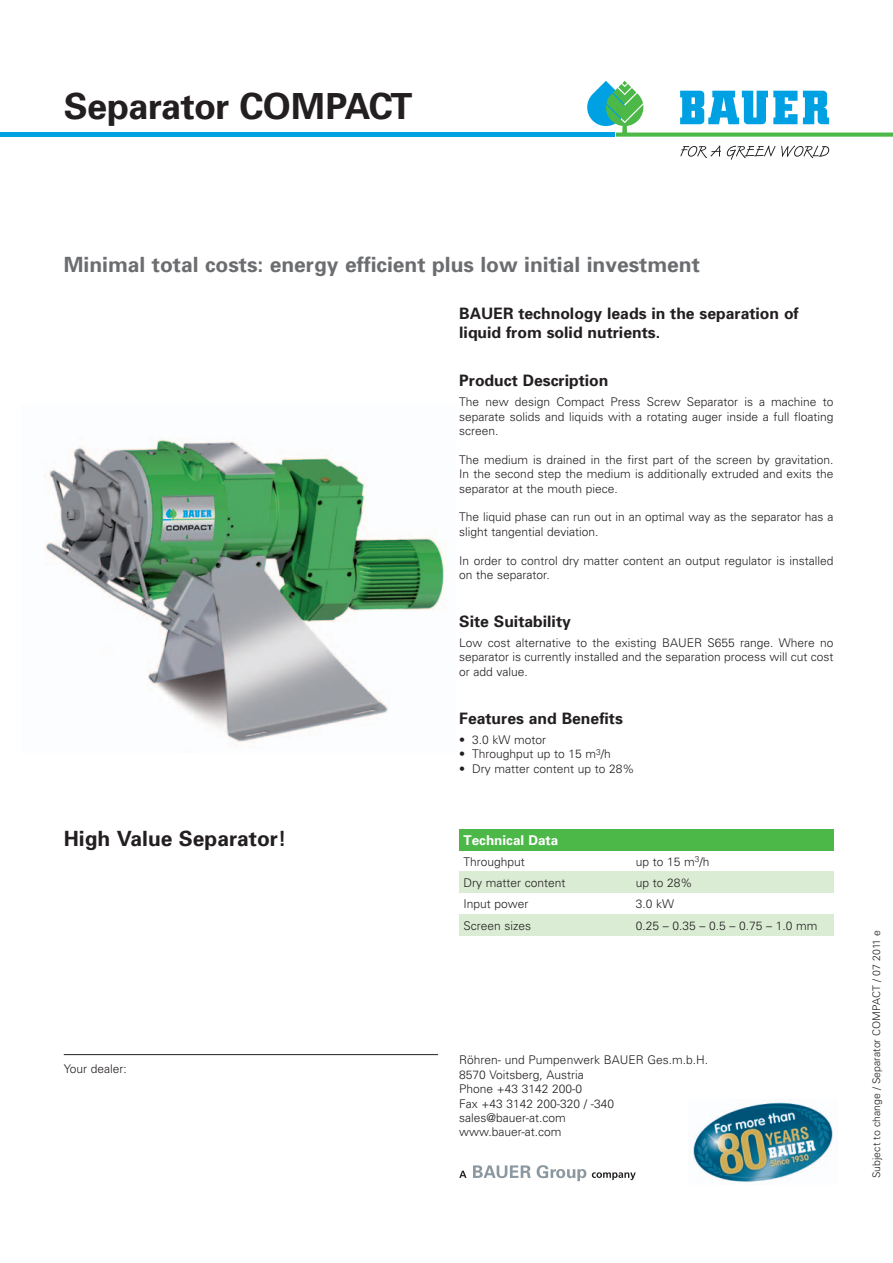
<style>
.page{position:relative;width:893px;height:1263px;background:#fff}
.page>*{position:absolute;margin:0;border:0;box-sizing:border-box;transform-origin:0 0}
.t1{font:700 36px "Univers";letter-spacing:-.015em;color:#231f20}
.Fließtext{font:700 21px "Univers";color:#6c6d70}
.Titel_1{font:700 21px "Univers";color:#231f20}
.Fließtext-2{font:700 15.75px/18.9px "Univers";color:#231f20}
.Titel_1-2{font:700 15.75px "Univers";color:#231f20}
.Fließtext-3{font:700 13.5px "Univers";color:#fff}
.Fließtext-4{font:300 12px/14.4px "Univers";color:#231f20;text-align:justify}
.Titel_1-3{font:300 12px "Univers";color:#231f20}
.t2{font:300 10.5px "Univers";color:#231f20}
</style>
<div class="page">
<svg style="left:473px;top:1165px;width:58px;height:13px"></svg>
<svg style="left:537px;top:1165px;width:49px;height:16px"></svg>
<svg style="left:459px;top:1171px;width:8px;height:7px"></svg>
<svg style="left:592px;top:1172px;width:44px;height:8px"></svg>
<hr style="left:64px;top:1054px;width:374px;height:1px;background:#231f20">
<img style="left:693px;top:1102px;width:140px;height:80px">
<svg style="left:585px;top:81px;width:308px;height:56px"></svg>
<hr style="left:0;top:133px;width:614px;height:4px;background:#00a1e3">
<svg style="left:680px;top:145px;width:41px;height:13px"></svg>
<svg style="left:727px;top:145px;width:102px;height:15px"></svg>
<div style="left:459px;top:829px;width:374px;height:21px;background:#4cb848"></div>
<div style="left:459px;top:872px;width:374px;height:21px;background:#daecd4"></div>
<div style="left:459px;top:914px;width:374px;height:21px;background:#daecd4"></div>
<img style="left:45px;top:439px;width:399px;height:303px">
<p class="t1" style="left:64px;top:83px;width:350px">Separator COMPACT</p>
<p class="Fließtext" style="left:64px;top:251px;width:638px">Minimal total costs: energy efficient plus low initial investment</p>
<p class="Titel_1" style="left:64px;top:825px;width:224px">High Value Separator!</p>
<p class="Fließtext-4" style="left:64px;top:1061px;width:65px">Your dealer:</p>
<p class="Fließtext-2" style="left:459px;top:303px;width:341px">BAUER technology leads in the separation of liquid from solid nutrients.</p>
<p class="Titel_1-2" style="left:459px;top:370px;width:151px">Product Description</p>
<p class="Fließtext-4" style="left:459px;top:394px;width:376px">The new design Compact Press Screw Separator is a machine to separate solids and liquids with a rotating auger inside a full floating screen.</p>
<p class="Fließtext-4" style="left:459px;top:452px;width:376px">The medium is drained in the first part of the screen by gravitation.<br>In the second step the medium is additionally extruded and exits the separator at the mouth piece.</p>
<p class="Fließtext-4" style="left:459px;top:509px;width:376px">The liquid phase can run out in an optimal way as the separator has a slight tangential deviation.</p>
<p class="Fließtext-4" style="left:459px;top:553px;width:376px">In order to control dry matter content an output regulator is installed on the separator.</p>
<p class="Titel_1-2" style="left:459px;top:611px;width:113px">Site Suitability</p>
<p class="Fließtext-4" style="left:459px;top:635px;width:376px">Low cost alternative to the existing BAUER S655 range. Where no separator is currently installed and the separation process will cut cost or add value.</p>
<p class="Titel_1-2" style="left:459px;top:708px;width:165px">Features and Benefits</p>
<p class="Fließtext-4" style="left:459px;top:732px;width:88px">• 3.0 kW motor</p>
<p class="Titel_1-3" style="left:459px;top:747px;width:153px">• Throughput up to 15 m<sup>3</sup>/h</p>
<p class="Titel_1-3" style="left:459px;top:761px;width:177px">• Dry matter content up to 28%</p>
<p class="Fließtext-3" style="left:463px;top:831px;width:96px">Technical Data</p>
<p class="Fließtext-4" style="left:463px;top:854px;width:63px">Throughput</p>
<p class="Fließtext-4" style="left:636px;top:854px;width:75px">up to 15 m<sup>3</sup>/h</p>
<p class="Fließtext-4" style="left:463px;top:875px;width:104px">Dry matter content</p>
<p class="Fließtext-4" style="left:636px;top:875px;width:58px">up to 28%</p>
<p class="Fließtext-4" style="left:463px;top:896px;width:67px">Input power</p>
<p class="Fließtext-4" style="left:636px;top:896px;width:40px">3.0 kW</p>
<p class="Fließtext-4" style="left:463px;top:918px;width:69px">Screen sizes</p>
<p class="Fließtext-4" style="left:636px;top:918px;width:183px">0.25 – 0.35 – 0.5 – 0.75 – 1.0 mm</p>
<p class="Fließtext-4" style="left:459px;top:1052px;width:250px">Röhren- und Pumpenwerk BAUER Ges.m.b.H.</p>
<p class="Fließtext-4" style="left:459px;top:1067px;width:126px">8570 Voitsberg, Austria</p>
<p class="Fließtext-4" style="left:459px;top:1081px;width:125px">Phone +43 3142 200-0</p>
<p class="Fließtext-4" style="left:459px;top:1096px;width:157px">Fax +43 3142 200-320 / -340</p>
<p class="Fließtext-4" style="left:459px;top:1110px;width:108px">sales@bauer-at.com</p>
<p class="Fließtext-4" style="left:459px;top:1124px;width:104px">www.bauer-at.com</p>
<p class="t2" style="left:870px;top:1178px;width:250px;rotate:-90deg">Subject to change / Separator COMPACT / 07 2011 e</p>
</div>
